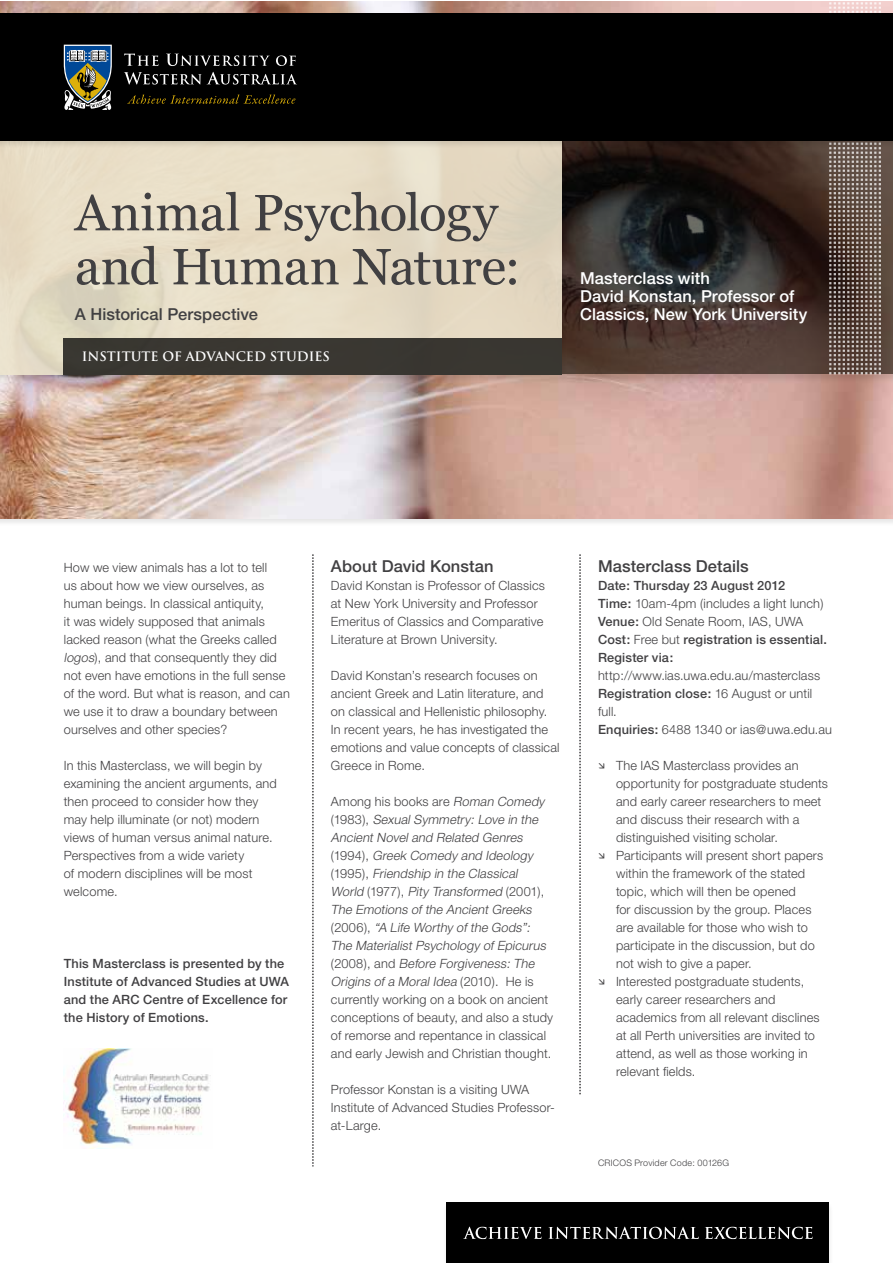
<style>
.page{position:relative;width:893px;height:1263px;background:#fff}
.page>*{position:absolute;margin:0;border:0;box-sizing:border-box;transform-origin:0 0}
.t1{font:51px/54px "Georgia";letter-spacing:-.01em;color:#414042}
.t2{font:500 16.5px/18px "Helvetica Neue";letter-spacing:.005em;color:#fff}
.t3{font:500 16.5px "Helvetica Neue";letter-spacing:.005em;color:#414042}
.t4{font:300 12.75px/18px "Helvetica Neue";letter-spacing:.01em;color:#414042}
.t5{font:italic 300 12.75px/18px "Helvetica Neue";color:#414042}
.t6{font:500 12.75px/18px "Helvetica Neue";letter-spacing:.015em;color:#414042}
.t7{font:700 12.75px "Trajan Pro";color:#fff}
.t8{font:300 9px "Helvetica Neue";letter-spacing:.02em;color:#414042}
.s1{font-style:italic}
.s2{font-style:normal}
.s3{font-weight:300}
.s4{font-weight:500}
</style>
<div class="page">
<img style="left:0;top:1px;width:892px;height:517px">
<svg style="left:312px;top:554px;width:2px;height:612px"></svg>
<svg style="left:579px;top:554px;width:2px;height:540px"></svg>
<img style="left:64px;top:1048px;width:147px;height:100px">
<div style="left:557px;top:140px;width:335px;height:243px;background:#000;opacity:.1"></div>
<svg style="left:567px;top:149px;width:325px;height:225px;background:#362b27"></svg>
<div style="left:0;top:140px;width:567px;height:243px;background:#000;opacity:.1"></div>
<div style="left:0;top:140px;width:562px;height:234px;background:#e7dcc5"></div>
<div style="left:64px;top:338px;width:498px;height:36px;background:#3a3731"></div>
<svg style="left:829px;top:1px;width:52px;height:11px"></svg>
<svg style="left:829px;top:149px;width:52px;height:225px;background:#6f5e56"></svg>
<div style="left:0;top:12px;width:892px;height:137px;background:#000;opacity:.1"></div>
<div style="left:0;top:13px;width:892px;height:127px;background:#000"></div>
<svg style="left:64px;top:45px;width:48px;height:65px"></svg>
<svg style="left:124px;top:72px;width:173px;height:13px"></svg>
<svg style="left:124px;top:53px;width:34px;height:13px"></svg>
<svg style="left:167px;top:54px;width:103px;height:12px"></svg>
<svg style="left:276px;top:55px;width:20px;height:11px"></svg>
<svg style="left:127px;top:94px;width:168px;height:10px"></svg>
<div style="left:442px;top:1202px;width:392px;height:61px;background:#fafafa"></div>
<div style="left:446px;top:1202px;width:383px;height:61px;background:#000"></div>
<svg style="left:463px;top:1226px;width:350px;height:13px"></svg>
<h1 class="t1" style="left:75px;top:186px;width:447px">Animal Psychology and Human Nature:</h1>
<p class="t3" style="left:75px;top:305px;width:185px">A Historical Perspective</p>
<p class="t7" style="left:82px;top:349px;width:250px">INSTITUTE OF ADVANCED STUDIES</p>
<p class="t2" style="left:580px;top:269px;width:229px">Masterclass with<br>David Konstan, Professor of<br>Classics, New York University</p>
<p class="t4" style="left:64px;top:559px;width:228px">How we view animals has a lot to tell<br>us about how we view ourselves, as human beings. In classical antiquity,<br>it was widely supposed that animals lacked reason (what the Greeks called <span class="s1">logos</span>), and that consequently they did not even have emotions in the full sense of the word. But what is reason, and can we use it to draw a boundary between ourselves and other species?</p>
<p class="t4" style="left:64px;top:757px;width:215px">In this Masterclass, we will begin by examining the ancient arguments, and then proceed to consider how they may help illuminate (or not) modern views of human versus animal nature.<br>Perspectives from a wide variety<br>of modern disciplines will be most welcome.</p>
<p class="t6" style="left:64px;top:955px;width:227px">This Masterclass is presented by the Institute of Advanced Studies at UWA and the ARC Centre of Excellence for the History of Emotions.</p>
<p class="t3" style="left:331px;top:557px;width:164px">About David Konstan</p>
<p class="t4" style="left:331px;top:577px;width:216px">David Konstan is Professor of Classics at New York University and Professor Emeritus of Classics and Comparative Literature at Brown University.</p>
<p class="t4" style="left:331px;top:667px;width:230px">David Konstan’s research focuses on ancient Greek and Latin literature, and on classical and Hellenistic philosophy.<br>In recent years, he has investigated the emotions and value concepts of classical Greece in Rome.</p>
<p class="t5" style="left:331px;top:793px;width:224px"><span class="s2">Among his books are</span> Roman Comedy<br><span class="s2">( 19 8 3 ) ,</span> Sexual Symmetry : Love in the Ancient Novel and Related Genres<br><span class="s2">( 19 9 4 ) ,</span> Greek Comedy and Ideology<br><span class="s2">( 19 9 5 ) ,</span> Friendship in the Classical World <span class="s2">( 19 7 7 ) ,</span> Pity Transformed <span class="s2">( 2 0 0 1 ) , </span>The Emotions of the Ancient Greeks<br><span class="s2">( 2 0 0 6 ) ,</span> “A Life Worthy of the Gods”:<br>The Materialist Psychology of Epicurus <span class="s2">( 2 0 0 8 ) , a n d</span> Before Forgiveness: The Origins of a Moral Idea <span class="s2">( 2 0 10 ) . H e i s currently working on a book on ancient conceptions of beauty, and also a study of remorse and repentance in classical and early Jewish and Christian thought.</span></p>
<p class="t4" style="left:331px;top:1081px;width:225px">Professor Konstan is a visiting UWA<br>Institute of Advanced Studies Professor&shy;at-Large.</p>
<p class="t3" style="left:598px;top:557px;width:152px">Masterclass Details</p>
<p class="t6" style="left:598px;top:577px;width:230px">Date: Thursday 23 August 2012<br>Time: <span class="s3">10am-4pm (includes a light lunch)<br></span>Venue: <span class="s3">Old Senate Room, IAS, UWA<br></span>Cost: <span class="s3">Free but</span> registration is essential.<br>Register via:</p>
<p class="t4" style="left:598px;top:667px;width:235px">http://www.ias.uwa.edu.au/masterclass<br><span class="s4">Registration close:</span> 16 August or until full.<br><span class="s4">Enquiries:</span> 6488 1340 or ias@uwa.edu.au</p>
<p class="t4" style="left:616px;top:757px;width:213px">The IAS Masterclass provides an opportunity for postgraduate students and early career researchers to meet and discuss their research with a distinguished visiting scholar.<br>Participants will present short papers within the framework of the stated topic, which will then be opened<br>for discussion by the group. Places are available for those who wish to participate in the discussion, but do not wish to give a paper.<br>Interested postgraduate students, early career researchers and academics from all relevant disclines at all Perth universities are invited to attend, as well as those working in relevant fields.</p>
<p class="t8" style="left:598px;top:1158px;width:133px">CRICOS Provider Code: 00126G</p>
</div>
